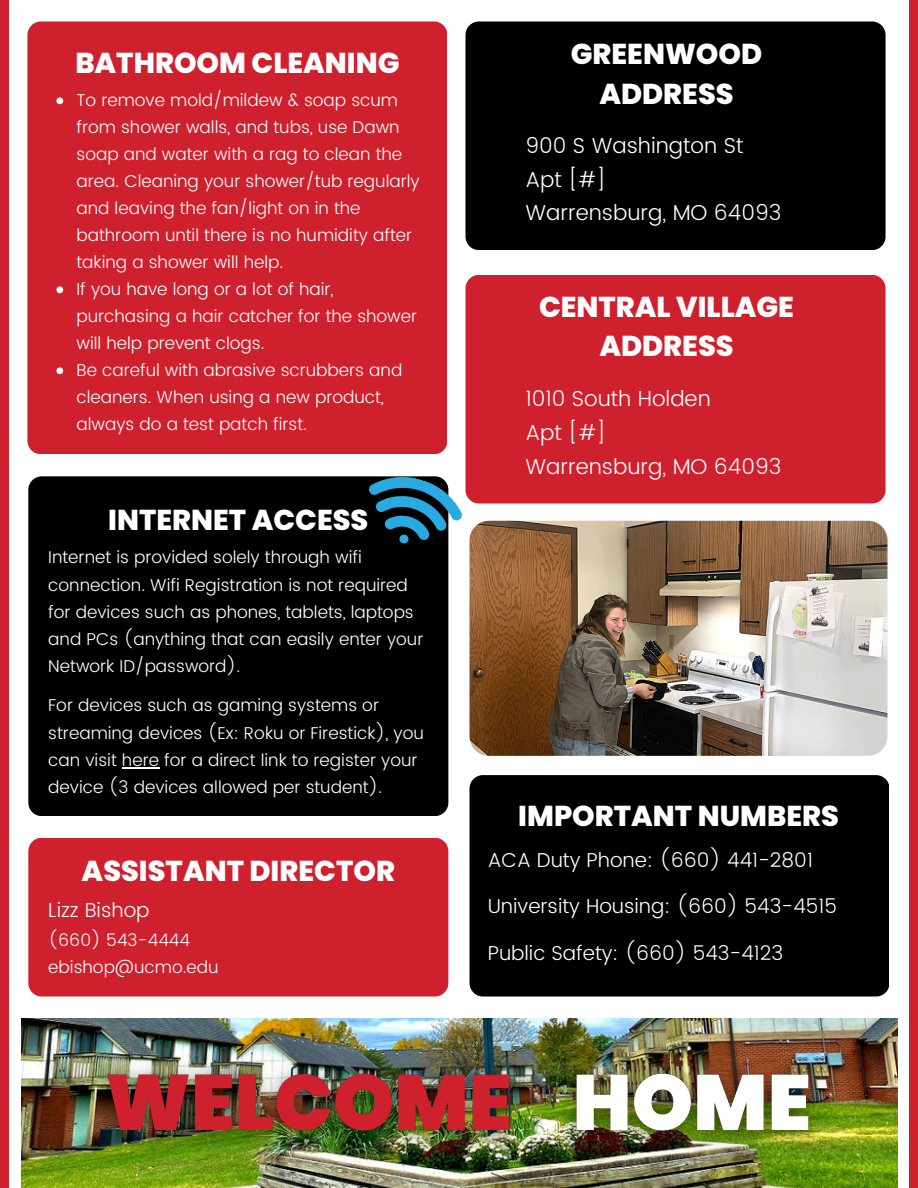
<style>
.page{position:relative;width:918px;height:1188px;background:#fff}
.page>*{position:absolute;margin:0;border:0;box-sizing:border-box;transform-origin:0 0}
.t1{font:800 28.8px/40.2px "Poppins";color:#fff;text-align:center}
.t2{font:300 21.6px/33.8px "Poppins";color:#fff}
.t3{font:300 20.1px "Poppins";color:#fff}
.t4{font:300 17.1px/27px "Poppins";color:#fff}
</style>
<div class="page">
<div style="left:0;top:0;width:9px;height:1188px;background:#cf202e"></div>
<div style="left:909px;top:0;width:9px;height:1188px;background:#cf202e"></div>
<div style="left:27px;top:21px;width:420px;height:433px;background:#cf202e;border-radius:13px"></div>
<div style="left:465px;top:21px;width:421px;height:229px;background:#000;border-radius:13px"></div>
<div style="left:465px;top:275px;width:421px;height:228px;background:#cf202e;border-radius:13px"></div>
<div style="left:470px;top:775px;width:419px;height:222px;background:#000;border-radius:13px"></div>
<div style="left:28px;top:476px;width:420px;height:340px;background:#000;border-radius:13px"></div>
<div style="left:28px;top:838px;width:420px;height:159px;background:#cf202e;border-radius:13px"></div>
<img style="left:21px;top:1019px;width:876px;height:169px">
<img style="left:470px;top:521px;width:418px;height:235px;border-radius:19px">
<svg style="left:367px;top:465px;width:102px;height:80px"></svg>
<svg style="left:56px;top:97px;width:7px;height:7px"></svg>
<svg style="left:56px;top:286px;width:7px;height:7px"></svg>
<svg style="left:56px;top:367px;width:7px;height:7px"></svg>
<hr style="left:122px;top:767px;width:37px;height:1px;background:#fff">
<img style="left:548px;top:1047px;width:291px;height:114px">
<img style="left:80px;top:1047px;width:458px;height:114px">
<p class="t1" style="left:75px;top:42px;width:326px">BATHROOM CLEANING</p>
<h2 class="t4" style="left:77px;top:87px;width:345px">To remove mold/mildew &amp; soap scum from shower walls, and tubs, use Dawn soap and water with a rag to clean the area. Cleaning your shower/tub regularly and leaving the fan/light on in the bathroom until there is no humidity after taking a shower will help.</h2>
<h3 class="t4" style="left:77px;top:276px;width:342px">If you have long or a lot of hair, purchasing a hair catcher for the shower will help prevent clogs.</h3>
<h2 class="t4" style="left:77px;top:357px;width:327px">Be careful with abrasive scrubbers and cleaners. When using a new product, always do a test patch first.</h2>
<p class="t1" style="left:108px;top:500px;width:262px">INTERNET ACCESS</p>
<p class="t4" style="left:48px;top:544px;width:377px">Internet is provided solely through wifi connection. Wifi Registration is not required for devices such as phones, tablets, laptops and PCs (anything that can easily enter your Network ID/password).</p>
<p class="t4" style="left:48px;top:692px;width:377px">For devices such as gaming systems or streaming devices (Ex: Roku or Firestick), you can visit here for a direct link to register your device (3 devices allowed per student).</p>
<p class="t1" style="left:82px;top:851px;width:315px">ASSISTANT DIRECTOR</p>
<h2 class="t3" style="left:48px;top:899px;width:103px">Lizz Bishop</h2>
<h3 class="t4" style="left:48px;top:927px;width:143px">(660) 543-4444</h3>
<h2 class="t4" style="left:48px;top:954px;width:172px">ebishop@ucmo.edu</h2>
<h3 class="t1" style="left:571px;top:33px;width:193px">GREENWOOD<br>ADDRESS</h3>
<p class="t2" style="left:525px;top:129px;width:257px">900 S Washington St<br>Apt [#]<br>Warrensburg, MO 64093</p>
<p class="t1" style="left:539px;top:287px;width:256px;line-height:39.3px">CENTRAL VILLAGE<br>ADDRESS</p>
<p class="t2" style="left:525px;top:382px;width:257px">1010 South Holden<br>Apt [#]<br>Warrensburg, MO 64093</p>
<h2 class="t1" style="left:518px;top:795px;width:322px">IMPORTANT NUMBERS</h2>
<p class="t3" style="left:488px;top:849px;width:327px">ACA Duty Phone: (660) 441-2801</p>
<p class="t3" style="left:488px;top:895px;width:351px">University Housing: (660) 543-4515</p>
<p class="t3" style="left:488px;top:941px;width:297px">Public Safety: (660) 543-4123</p>
</div>
